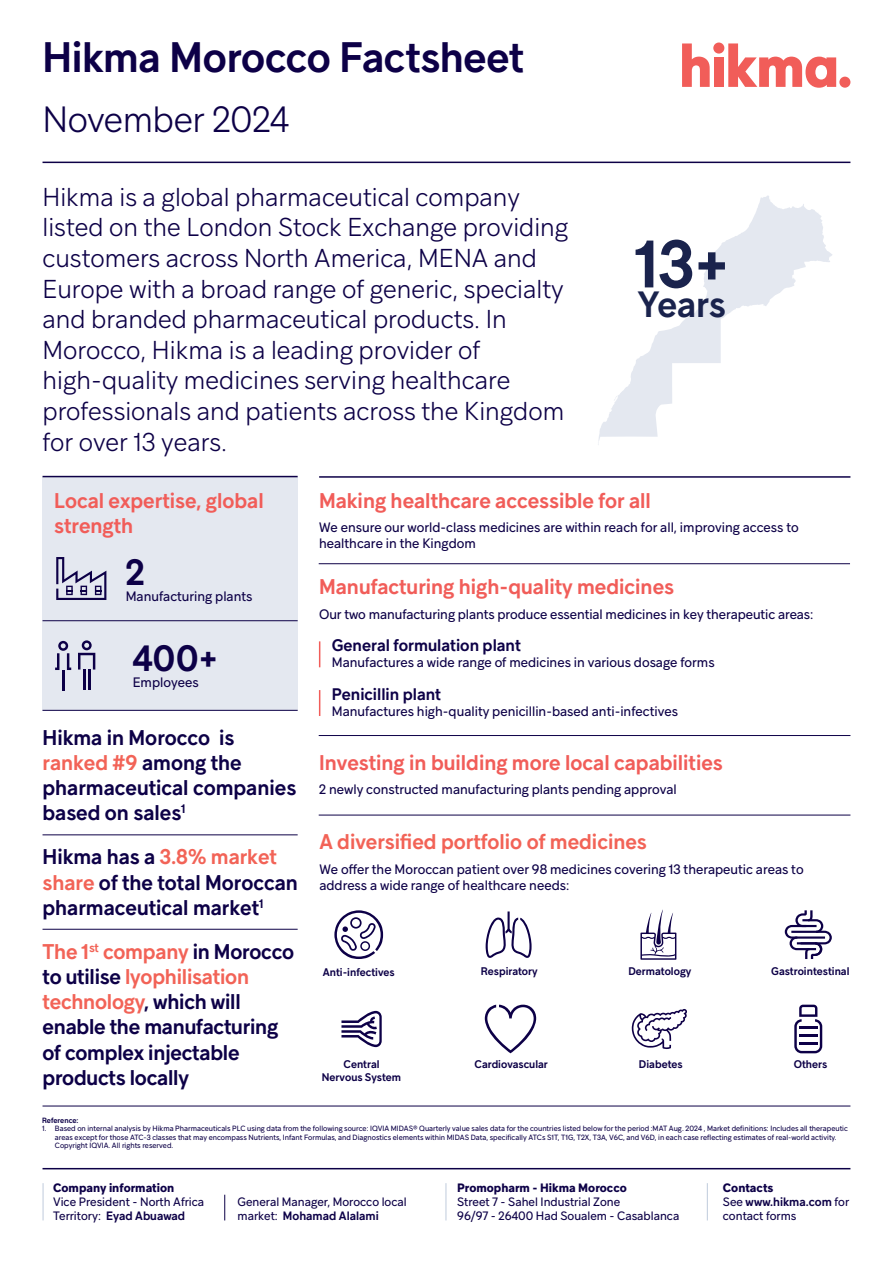
<style>
.page{position:relative;width:893px;height:1263px;background:#fff}
.page>*{position:absolute;margin:0;border:0;box-sizing:border-box;transform-origin:0 0}
.t1{font:600 66px "Guillon";color:#1a234d}
.t2{font:600 42px "Guillon";letter-spacing:-.01em;color:#0d0047}
.t3{font:300 36px "Guillon";letter-spacing:-.015em;color:#0d0047}
.t4{font:600 36px "Guillon";color:#0d0047}
.t5{font:600 36px "Guillon";color:#1a234d}
.t6{font:300 25.5px/30.6px "Guillon";color:#0d0047}
.t7{font:600 21px/25.2px "Guillon";color:#0d0047}
.t8{font:600 21px/25.2px "Guillon";color:#f15d59}
.t9{font:600 21px "Guillon";color:#f26357}
.t10{font:600 16.5px "Guillon";color:#0d0047}
.t11{font:13.5px/16.2px "Guillon";color:#0d0047}
.t12{font:12px/14.4px "Guillon";color:#0d0047}
.t13{font:700 12px "Guillon";color:#0d0047}
.t14{font:600 10.95px/13px "Guillon";color:#0d0047;text-align:center}
.t15{font:7.5px/8.2px "Guillon";color:#0d0047}
.t16{font:600 7.5px "Guillon";color:#0d0047}
.s1{color:#f26357}
.s2{font-weight:600}
.s3{font-weight:700}
</style>
<div class="page">
<svg style="left:598px;top:195px;width:234px;height:250px"></svg>
<div style="left:43px;top:477px;width:255px;height:234px;background:#e4e8f0"></div>
<hr style="left:43px;top:476px;width:255px;height:1px;background:#0d0047">
<hr style="left:43px;top:710px;width:255px;height:1px;background:#0d0047">
<hr style="left:43px;top:620px;width:255px;height:1px;background:#0d0047">
<hr style="left:319px;top:476px;width:531px;height:2px;background:#0d0047">
<hr style="left:43px;top:162px;width:807px;height:1px;background:#0d0047">
<hr style="left:319px;top:563px;width:531px;height:1px;background:#0d0047">
<hr style="left:319px;top:815px;width:531px;height:1px;background:#0d0047">
<hr style="left:319px;top:735px;width:531px;height:1px;background:#0d0047">
<hr style="left:43px;top:1168px;width:807px;height:1px;background:#0d0047">
<hr style="left:43px;top:834px;width:255px;height:1px;background:#0d0047">
<hr style="left:43px;top:929px;width:255px;height:1px;background:#0d0047">
<hr style="left:43px;top:1106px;width:807px;height:1px;background:#0d0047">
<svg style="left:55px;top:641px;width:16px;height:29px"></svg>
<hr style="left:62px;top:670px;width:2px;height:20px;background:#0d0047">
<svg style="left:78px;top:640px;width:17px;height:29px"></svg>
<hr style="left:83px;top:670px;width:2px;height:20px;background:#0d0047">
<hr style="left:88px;top:670px;width:2px;height:20px;background:#0d0047">
<svg style="left:785px;top:910px;width:47px;height:49px"></svg>
<svg style="left:485px;top:1005px;width:51px;height:48px"></svg>
<div style="left:714px;top:57px;width:10px;height:30px;background:#f15d59"></div>
<svg style="left:682px;top:43px;width:28px;height:44px"></svg>
<svg style="left:728px;top:43px;width:108px;height:45px"></svg>
<div style="left:713px;top:43px;width:11px;height:11px;background:#f15d59;border-radius:50%"></div>
<div style="left:839px;top:77px;width:11px;height:11px;background:#f15d59;border-radius:50%"></div>
<svg style="left:56px;top:557px;width:50px;height:43px"></svg>
<svg style="left:341px;top:1011px;width:41px;height:36px"></svg>
<svg style="left:632px;top:1009px;width:55px;height:40px"></svg>
<svg style="left:486px;top:911px;width:46px;height:47px"></svg>
<svg style="left:640px;top:909px;width:36px;height:51px"></svg>
<svg style="left:319px;top:641px;width:1px;height:26px"></svg>
<svg style="left:319px;top:690px;width:1px;height:26px"></svg>
<svg style="left:334px;top:910px;width:49px;height:49px"></svg>
<svg style="left:794px;top:1005px;width:28px;height:48px"></svg>
<hr style="left:43px;top:1183px;width:1px;height:37px;background:#bfcbdc">
<hr style="left:446px;top:1183px;width:1px;height:37px;background:#bfcbdc">
<svg style="left:224px;top:1195px;width:1px;height:25px"></svg>
<hr style="left:707px;top:1183px;width:1px;height:37px;background:#bfcbdc">
<h2 class="t2" style="left:43px;top:31px;width:483px">Hikma Morocco Factsheet</h2>
<h3 class="t3" style="left:43px;top:97px;width:248px">November 2024</h3>
<p class="t6" style="left:43px;top:181px;width:527px">Hikma is a global pharmaceutical company listed on the London Stock Exchange providing customers across North America, MENA and Europe with a broad range of generic, specialty and branded pharmaceutical products. In Morocco, Hikma is a leading provider of high-quality medicines serving healthcare professionals and patients across the Kingdom for over 13 years.</p>
<h1 class="t1" style="left:635px;top:223px;width:96px">13+</h1>
<h3 class="t5" style="left:638px;top:282px;width:89px">Years</h3>
<h3 class="t8" style="left:54px;top:487px;width:211px">Local expertise, global strength</h3>
<h3 class="t8" style="left:319px;top:487px;width:333px">Making healthcare accessible for all</h3>
<p class="t11" style="left:319px;top:519px;width:481px">We ensure our world-class medicines are within reach for all, improving access to healthcare in the Kingdom</p>
<h3 class="t4" style="left:126px;top:549px;width:20px">2</h3>
<p class="t11" style="left:126px;top:588px;width:128px">Manufacturing plants</p>
<h3 class="t4" style="left:133px;top:635px;width:87px">400+</h3>
<p class="t11" style="left:133px;top:673px;width:67px">Employees</p>
<h3 class="t7" style="left:43px;top:724px;width:255px">Hikma in Morocco is <span class="s1">ranked #9</span> among the pharmaceutical companies based on sales<sup>1</sup></h3>
<h3 class="t7" style="left:43px;top:844px;width:257px">Hikma has a <span class="s1">3.8% market share</span> of the total Moroccan pharmaceutical market<sup>1</sup></h3>
<h3 class="t7" style="left:43px;top:938px;width:253px"><span class="s1">The 1</span><sup>st</sup> <span class="s1">company</span> in Morocco to utilise <span class="s1">lyophilisation technology</span>, which will enable the manufacturing of complex injectable products locally</h3>
<h3 class="t8" style="left:319px;top:573px;width:356px">Manufacturing high-quality medicines</h3>
<p class="t11" style="left:319px;top:605px;width:496px">Our two manufacturing plants produce essential medicines in key therapeutic areas:</p>
<p class="t10" style="left:332px;top:635px;width:190px">General formulation plant</p>
<p class="t11" style="left:332px;top:654px;width:384px">Manufactures a wide range of medicines in various dosage forms</p>
<p class="t10" style="left:332px;top:684px;width:111px">Penicillin plant</p>
<p class="t11" style="left:332px;top:703px;width:348px">Manufactures high-quality penicillin-based anti-infectives</p>
<h3 class="t8" style="left:319px;top:749px;width:405px">Investing in building more local capabilities</h3>
<p class="t11" style="left:319px;top:781px;width:359px">2 newly constructed manufacturing plants pending approval</p>
<h3 class="t9" style="left:319px;top:829px;width:329px">A diversified portfolio of medicines</h3>
<p class="t11" style="left:319px;top:861px;width:486px">We offer the Moroccan patient over 98 medicines covering 13 therapeutic areas to address a wide range of healthcare needs:</p>
<p class="t14" style="left:323px;top:966px;width:73px">Anti-infectives</p>
<p class="t14" style="left:322px;top:1057px;width:81px">Central<br>Nervous System</p>
<p class="t14" style="left:481px;top:965px;width:58px">Respiratory</p>
<p class="t14" style="left:628px;top:965px;width:64px">Dermatology</p>
<p class="t14" style="left:475px;top:1057px;width:75px">Cardiovascular</p>
<p class="t14" style="left:639px;top:1057px;width:45px">Diabetes</p>
<p class="t14" style="left:771px;top:965px;width:80px">Gastrointestinal</p>
<p class="t14" style="left:794px;top:1057px;width:35px">Others</p>
<p class="t16" style="left:42px;top:1116px;width:38px">Reference:</p>
<p class="t15" style="left:55px;top:1124px;width:794px;text-indent:-13px">1. Based on internal analysis by Hikma Pharmaceuticals PLC using data from the following source: IQVIA MIDAS® Quarterly value sales data for the countries listed below for the period :MAT Aug. 2024 , Market definitions: Includes all therapeutic areas except for those ATC-3 classes that may encompass Nutrients, Infant Formulas, and Diagnostics elements within MIDAS Data, specifically ATCs S1T, T1G, T2X, T3A, V6C, and V6D, in each case reflecting estimates of real-world activity.<br>Copyright IQVIA. All rights reserved.</p>
<p class="t13" style="left:53px;top:1180px;width:123px">Company information</p>
<p class="t12" style="left:53px;top:1194px;width:153px">Vice President - North Africa<br>Territory: <span class="s2">Eyad Abuawad</span></p>
<p class="t12" style="left:238px;top:1194px;width:171px">General Manager, Morocco local market: <span class="s2">Mohamad Alalami</span></p>
<p class="t13" style="left:457px;top:1180px;width:171px">Promopharm - Hikma Morocco</p>
<p class="t12" style="left:457px;top:1194px;width:224px">Street 7 - Sahel Industrial Zone<br>96/97 - 26400 Had Soualem - Casablanca</p>
<p class="t12" style="left:723px;top:1180px;width:128px"><span class="s3">Contacts<br></span>See <span class="s2">www.hikma.com</span> for contact forms</p>
</div>
